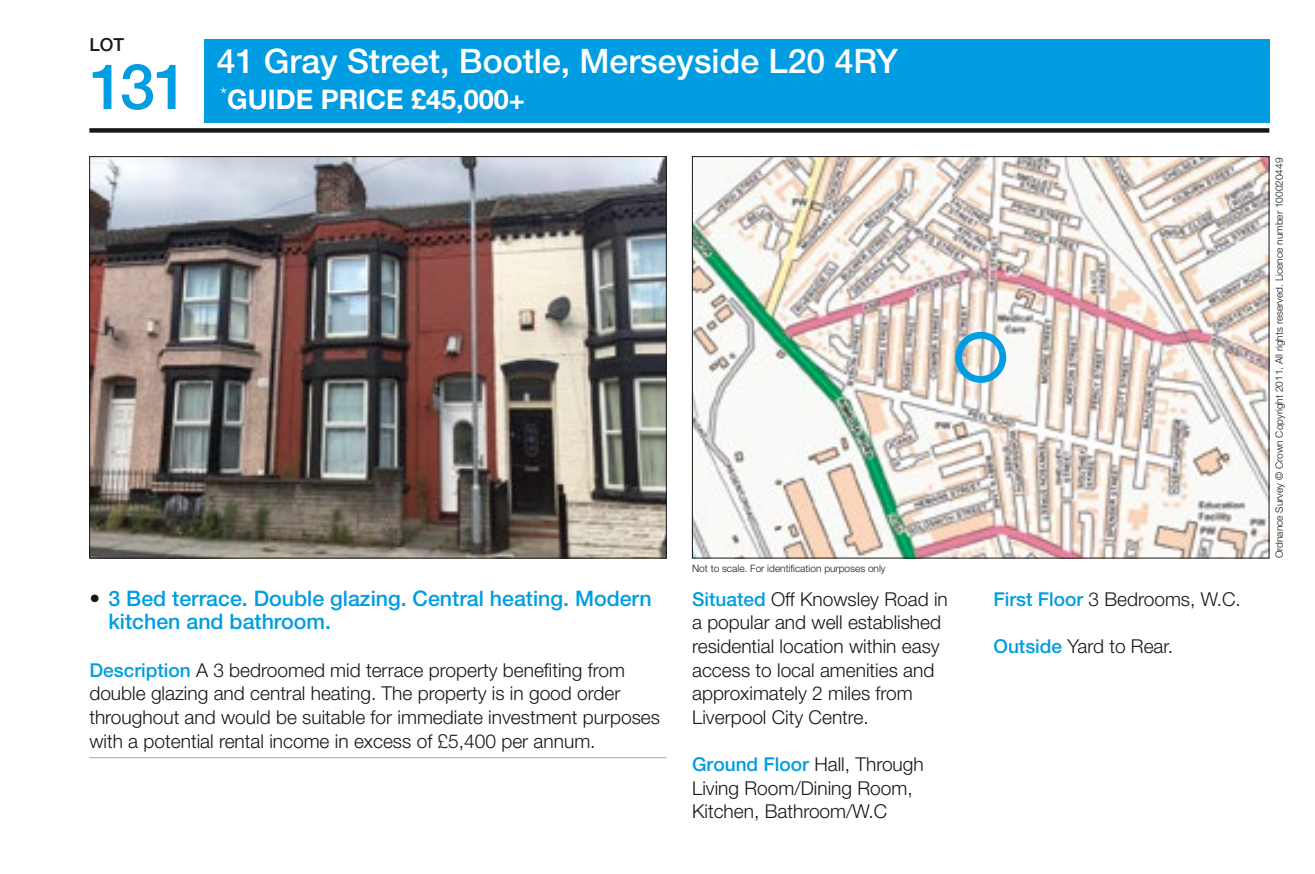
<style>
.page{position:relative;width:1315px;height:874px;background:#fff}
.page>*{position:absolute;margin:0;border:0;box-sizing:border-box;transform-origin:0 0}
.t1{font:500 63px "Helvetica Neue LT Std";color:#009de2}
.t2{font:500 33.75px "Helvetica Neue LT Std";color:#fff}
.t3{font:700 27px "Helvetica Neue LT Std";color:#fff}
.t4{font:500 21.38px/23.6px "Helvetica Neue LT Std";color:#009de2}
.t5{font:300 19.12px/23.6px "Helvetica Neue LT Std";color:#171715}
.t6{font:500 18px "Helvetica Neue LT Std";color:#171715}
.t7{font:300 10.12px "Helvetica Neue LT Std";color:#171715}
.s1{color:#171715}
.s2{font-weight:500;color:#009de2}
</style>
<div class="page">
<div style="left:204px;top:39px;width:1065px;height:83px;background:#009de2"></div>
<img style="left:91px;top:158px;width:574px;height:398px">
<img style="left:694px;top:158px;width:573px;height:398px">
<div style="left:89px;top:128px;width:1180px;height:5px;background:#171715"></div>
<hr style="left:89px;top:756px;width:578px;height:1px;background:#b0b2b2">
<div style="left:955px;top:331px;width:51px;height:51px;border:7px solid #009de2;border-radius:50%"></div>
<p class="t6" style="left:89px;top:34px;width:24px">LOT</p>
<h1 class="t1" style="left:89px;top:49px;width:101px">131</h1>
<h2 class="t2" style="left:217px;top:41px;width:682px">41 Gray Street, Bootle, Merseyside L20 4RY</h2>
<h3 class="t3" style="left:220px;top:83px;width:306px"><sup>*</sup>GUIDE PRICE £45,000+</h3>
<p class="t7" style="left:692px;top:562px;width:195px">Not to scale. For identification purposes only</p>
<p class="t4" style="left:108px;top:585px;width:545px;text-indent:-19px"><span class="s1">•</span> 3 Bed terrace. Double glazing. Central heating. Modern kitchen and bathroom.</p>
<p class="t5" style="left:89px;top:657px;width:572px"><span class="s2">Description</span> A 3 bedroomed mid terrace property benefiting from double glazing and central heating. The property is in good order throughout and would be suitable for immediate investment purposes with a potential rental income in excess of £5,400 per annum.</p>
<p class="t5" style="left:692px;top:586px;width:257px"><span class="s2">Situated</span> Off Knowsley Road in a popular and well established residential location within easy access to local amenities and approximately 2 miles from<br>Liverpool City Centre.</p>
<p class="t5" style="left:692px;top:751px;width:233px"><span class="s2">Ground Floor</span> Hall, Through<br>Living Room/Dining Room,<br>Kitchen, Bathroom/W.C</p>
<p class="t5" style="left:993px;top:586px;width:249px"><span class="s2">First Floor</span> 3 Bedrooms, W.C.</p>
<p class="t5" style="left:993px;top:633px;width:181px"><span class="s2">Outside</span> Yard to Rear.</p>
<p class="t7" style="left:1273px;top:558px;width:402px;rotate:-90deg">Ordnance Survey © Crown Copyright 2011. All rights reserved. Licence number 100020449</p>
</div>
